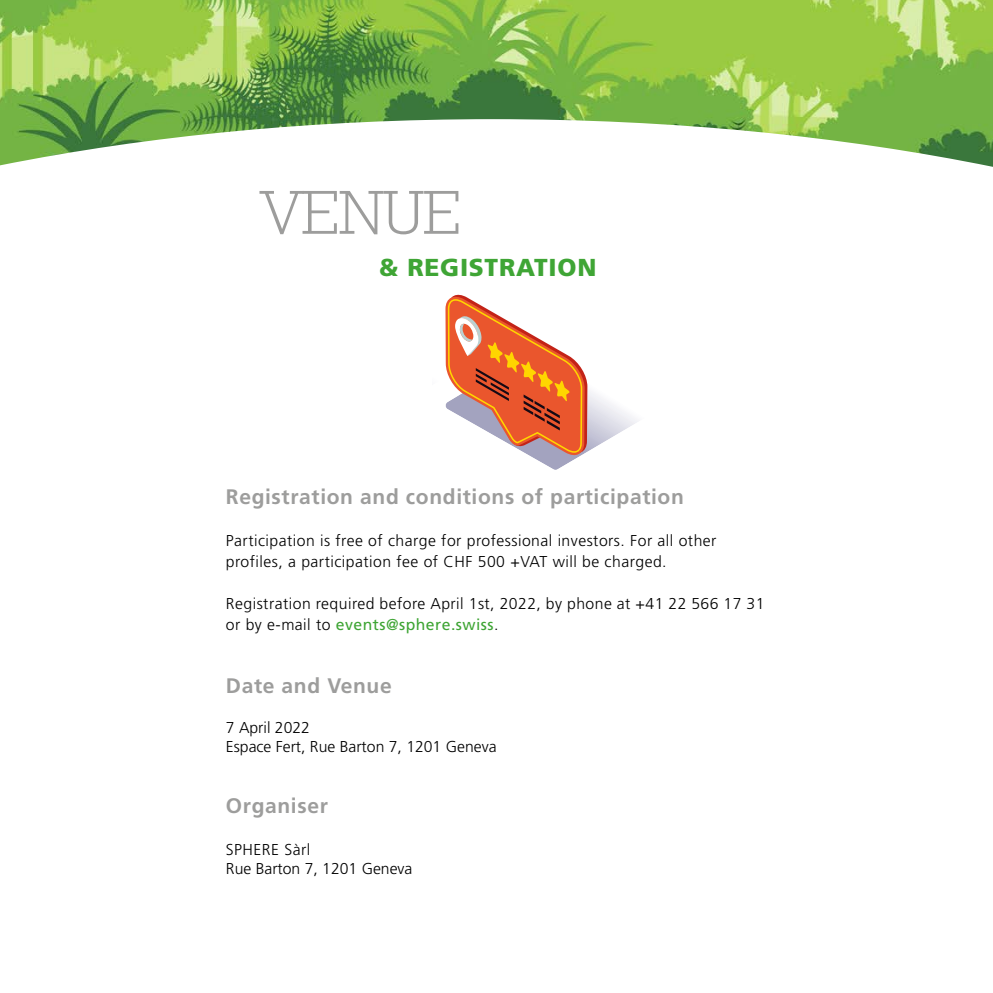
<style>
.page{position:relative;width:993px;height:993px;background:#fff}
.page>*{position:absolute;margin:0;border:0;box-sizing:border-box;transform-origin:0 0}
.t1{font:300 63px "Rockwell Std";letter-spacing:-.01em;color:#9d9d9c}
.t2{font:900 24.5px "Frutiger LT Std";letter-spacing:.03em;color:#3fa535}
.t3{font:700 21px "Frutiger LT Std";letter-spacing:.03em;color:#9d9d9c}
.t4{font:300 15.75px/21px "Frutiger LT Std";letter-spacing:.03em;color:#000}
.t5{font:300 15.75px/18.9px "Frutiger LT Std";color:#000}
.s1{font-weight:400;color:#3fa535}
</style>
<div class="page">
<img style="left:0;top:0;width:992px;height:167px">
<svg style="left:445px;top:294px;width:193px;height:176px"></svg>
<h1 class="t1" style="left:261px;top:175px;width:202px">VENUE</h1>
<h2 class="t2" style="left:379px;top:253px;width:218px">&amp; REGISTRATION</h2>
<h3 class="t3" style="left:226px;top:487px;width:459px">Registration and conditions of participation</h3>
<p class="t4" style="left:226px;top:530px;width:492px">Participation is free of charge for professional investors. For all other profiles, a participation fee of CHF 500 +VAT will be charged.</p>
<p class="t4" style="left:226px;top:593px;width:540px">Registration required before April 1st, 2022, by phone at +41 22 566 17 31 or by e-mail to <span class="s1">events@sphere.swiss</span>.</p>
<h3 class="t3" style="left:226px;top:676px;width:167px">Date and Venue</h3>
<p class="t5" style="left:226px;top:718px;width:272px">7 April 2022<br>Espace Fert, Rue Barton 7, 1201 Geneva</p>
<h3 class="t3" style="left:226px;top:796px;width:103px">Organiser</h3>
<p class="t5" style="left:226px;top:840px;width:188px">SPHERE Sàrl<br>Rue Barton 7, 1201 Geneva</p>
</div>
